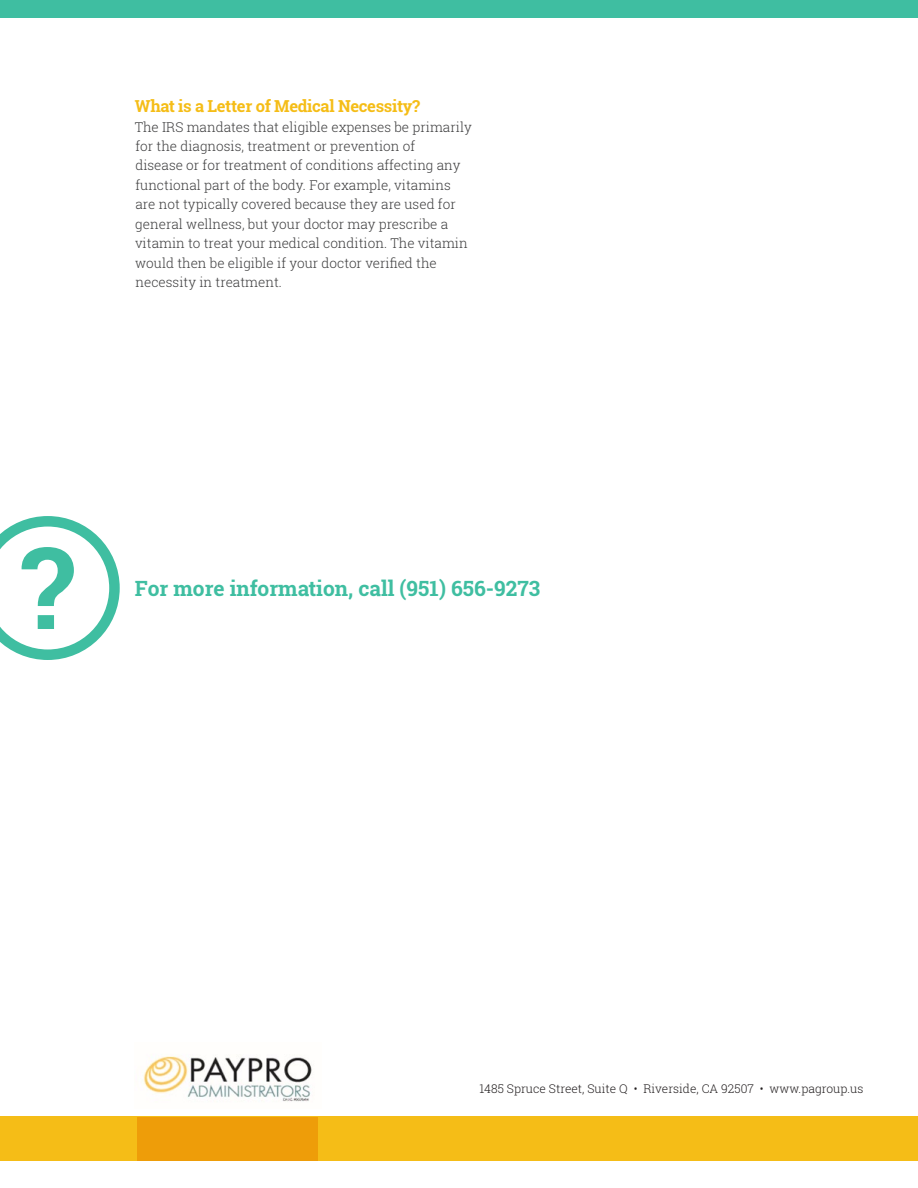
<style>
.page{position:relative;width:918px;height:1188px;background:#fff}
.page>*{position:absolute;margin:0;border:0;box-sizing:border-box;transform-origin:0 0}
.t1{font:700 21px "Roboto Slab";color:#3fbea1}
.t2{font:700 16.5px "Roboto Slab";letter-spacing:-.02em;color:#f5bd17}
.t3{font:300 13.5px/19.5px "Roboto Slab";color:#3e3e3f}
.t4{font:300 12px "Roboto Slab";color:#231f20}
</style>
<div class="page">
<div style="left:0;top:1116px;width:918px;height:45px;background:#f5bd17"></div>
<div style="left:0;top:0;width:918px;height:18px;background:#3fbea1"></div>
<div style="left:138px;top:1118px;width:180px;height:43px;background:#ee9d09"></div>
<svg style="left:0;top:516px;width:120px;height:144px"></svg>
<img style="left:143px;top:1056px;width:169px;height:46px">
<p class="t2" style="left:135px;top:95px;width:287px">What is a Letter of Medical Necessity?</p>
<p class="t3" style="left:135px;top:117px;width:339px">The IRS mandates that eligible expenses be primarily for the diagnosis, treatment or prevention of<br>disease or for treatment of conditions affecting any functional part of the body. For example, vitamins are not typically covered because they are used for general wellness, but your doctor may prescribe a vitamin to treat your medical condition. The vitamin would then be eligible if your doctor verified the necessity in treatment.</p>
<h1 class="t1" style="left:135px;top:574px;width:407px">For more information, call (951) 656-9273</h1>
<p class="t4" style="left:479px;top:1080px;width:386px">1485 Spruce Street, Suite Q • Riverside, CA 92507 • www.pagroup.us</p>
</div>
